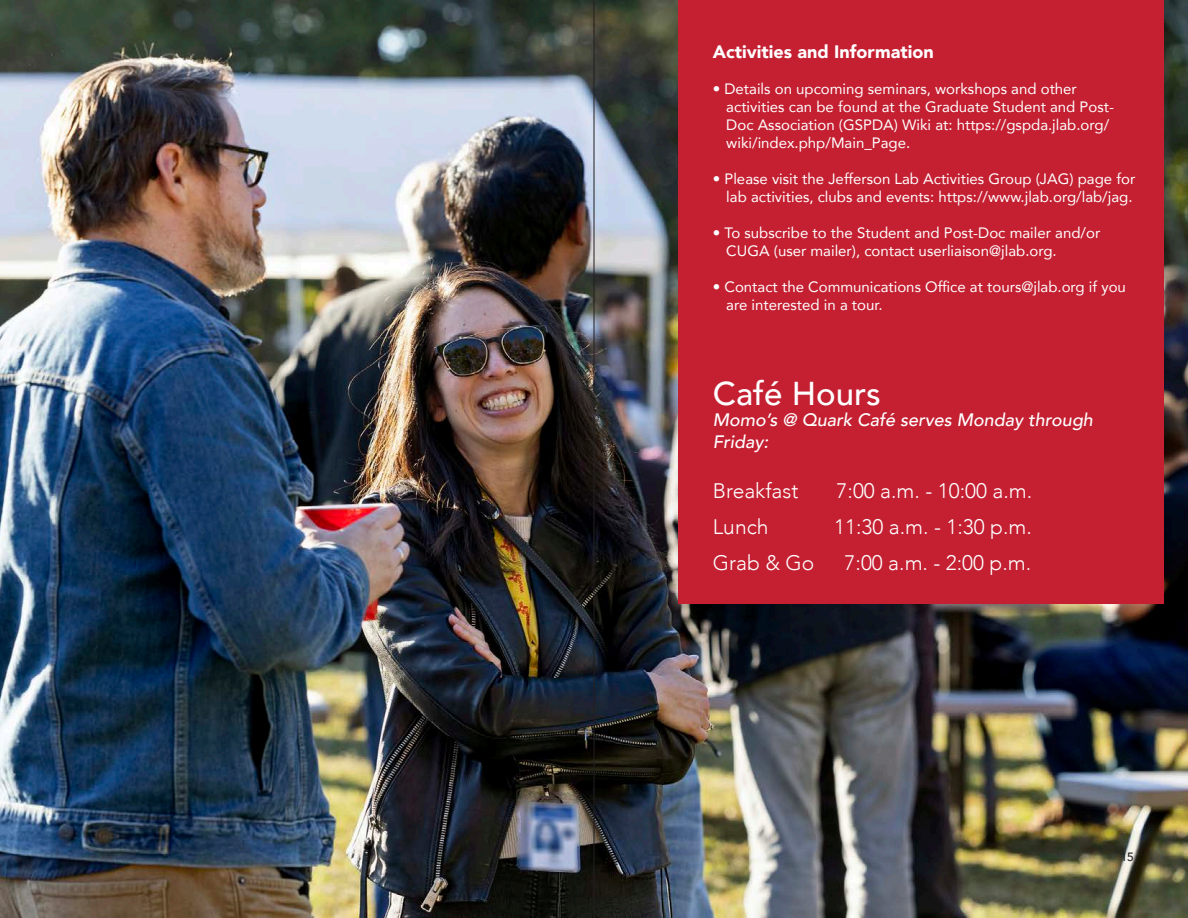
<style>
.page{position:relative;width:1188px;height:918px;background:#fff}
.page>*{position:absolute;margin:0;border:0;box-sizing:border-box;transform-origin:0 0}
.t1{font:500 33px "Avenir";color:#fff}
.t2{font:300 21px "Avenir";color:#fff}
.t3{font:italic 500 18px/21.6px "Avenir";color:#fff}
.t4{font:900 18px "Avenir";color:#fff}
.t5{font:15px/18px "Avenir";color:#fff}
.t6{font:500 12px "Avenir";color:#231f20}
</style>
<div class="page">
<img style="left:0;top:0;width:1188px;height:918px">
<div style="left:678px;top:0;width:486px;height:604px;background:#c42032"></div>
<hr style="left:594px;top:0;width:1px;height:918px;background:#231f20">
<p class="t4" style="left:713px;top:37px;width:222px">Activities and Information</p>
<p class="t5" style="left:726px;top:80px;width:389px;text-indent:-14px">• Details on upcoming seminars, workshops and other activities can be found at the Graduate Student and Post-Doc Association (GSPDA) Wiki at: https://gspda.jlab.org/ wiki/index.php/Main_Page.</p>
<p class="t5" style="left:713px;top:170px;width:424px;text-align:right">• Please visit the Jefferson Lab Activities Group (JAG) page for lab activities, clubs and events: https://www.jlab.org/lab/jag.</p>
<p class="t5" style="left:726px;top:224px;width:375px;text-indent:-14px">• To subscribe to the Student and Post-Doc mailer and/or<br>CUGA (user mailer), contact userliaison@jlab.org.</p>
<p class="t5" style="left:726px;top:278px;width:401px;text-indent:-14px">• Contact the Communications Office at tours@jlab.org if you are interested in a tour.</p>
<p class="t1" style="left:713px;top:365px;width:170px">Café Hours</p>
<p class="t3" style="left:713px;top:409px;width:382px">Momo’s @ Quark Café serves Monday through<br>Friday:</p>
<p class="t2" style="left:713px;top:479px;width:87px">Breakfast</p>
<p class="t2" style="left:837px;top:479px;width:197px">7:00 a.m. - 10:00 a.m.</p>
<p class="t2" style="left:713px;top:515px;width:57px">Lunch</p>
<p class="t2" style="left:834px;top:515px;width:199px">11:30 a.m. - 1:30 p.m.</p>
<p class="t2" style="left:713px;top:551px;width:103px">Grab &amp; Go</p>
<p class="t2" style="left:845px;top:551px;width:188px">7:00 a.m. - 2:00 p.m.</p>
<p class="t6" style="left:1121px;top:847px;width:15px">15</p>
</div>
